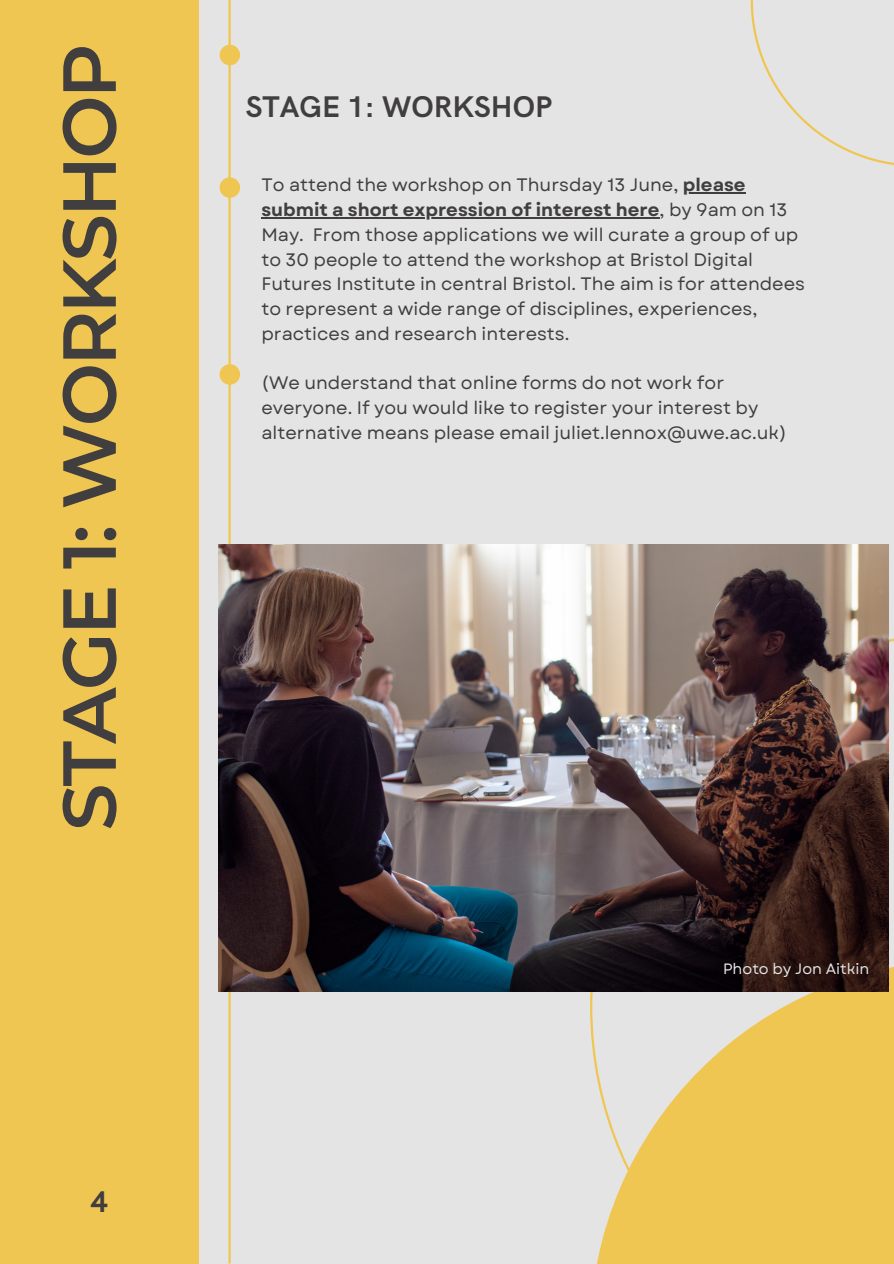
<style>
.page{position:relative;width:894px;height:1264px;background:#fff}
.page>*{position:absolute;margin:0;border:0;box-sizing:border-box;transform-origin:0 0}
.t1{font:600 75px "Montserrat";letter-spacing:-.035em;color:#403e3e}
.t2{font:700 30px "HK Grotesk";color:#403e3e}
.t3{font:18px/24.8px "Garet";color:#403e3e}
.t4{font:15px "Garet";color:#e4e4e4}
.s1{font-weight:700}
</style>
<div class="page">
<div style="left:0;top:0;width:893px;height:1263px;background:#e4e4e4"></div>
<div style="left:0;top:0;width:199px;height:1263px;background:#f0c652"></div>
<hr style="left:228px;top:0;width:3px;height:1263px;background:#f0c652">
<hr style="left:682px;top:192px;width:63px;height:1px;background:#403e3e">
<hr style="left:261px;top:217px;width:398px;height:1px;background:#403e3e">
<svg style="left:590px;top:631px;width:303px;height:632px"></svg>
<svg style="left:750px;top:0;width:143px;height:165px"></svg>
<svg style="left:219px;top:44px;width:21px;height:22px"></svg>
<svg style="left:219px;top:176px;width:21px;height:23px"></svg>
<svg style="left:219px;top:363px;width:21px;height:22px"></svg>
<img style="left:219px;top:544px;width:669px;height:447px">
<p class="t1" style="left:43px;top:830px;width:788px;rotate:-90deg">STAGE 1: WORKSHOP</p>
<h3 class="t2" style="left:91px;top:1184px;width:19px">4</h3>
<h3 class="t2" style="left:246px;top:90px;width:308px">STAGE 1: WORKSHOP</h3>
<h1 class="t3" style="left:261px;top:173px;width:485px">To attend the workshop on Thursday 13 June, <span class="s1">please</span></h1>
<p class="t3" style="left:261px;top:197px;width:545px"><span class="s1">submit a short expression of interest here</span>, by 9am on 13<br>May. From those applications we will curate a group of up to 30 people to attend the workshop at Bristol Digital Futures Institute in central Bristol. The aim is for attendees to represent a wide range of disciplines, experiences, practices and research interests.</p>
<p class="t3" style="left:261px;top:371px;width:498px">(We understand that online forms do not work for everyone. If you would like to register your interest by</p>
<h2 class="t3" style="left:261px;top:420px;width:526px">alternative means please email juliet.lennox@uwe.ac.uk)</h2>
<p class="t4" style="left:722px;top:957px;width:148px">Photo by Jon Aitkin</p>
</div>
